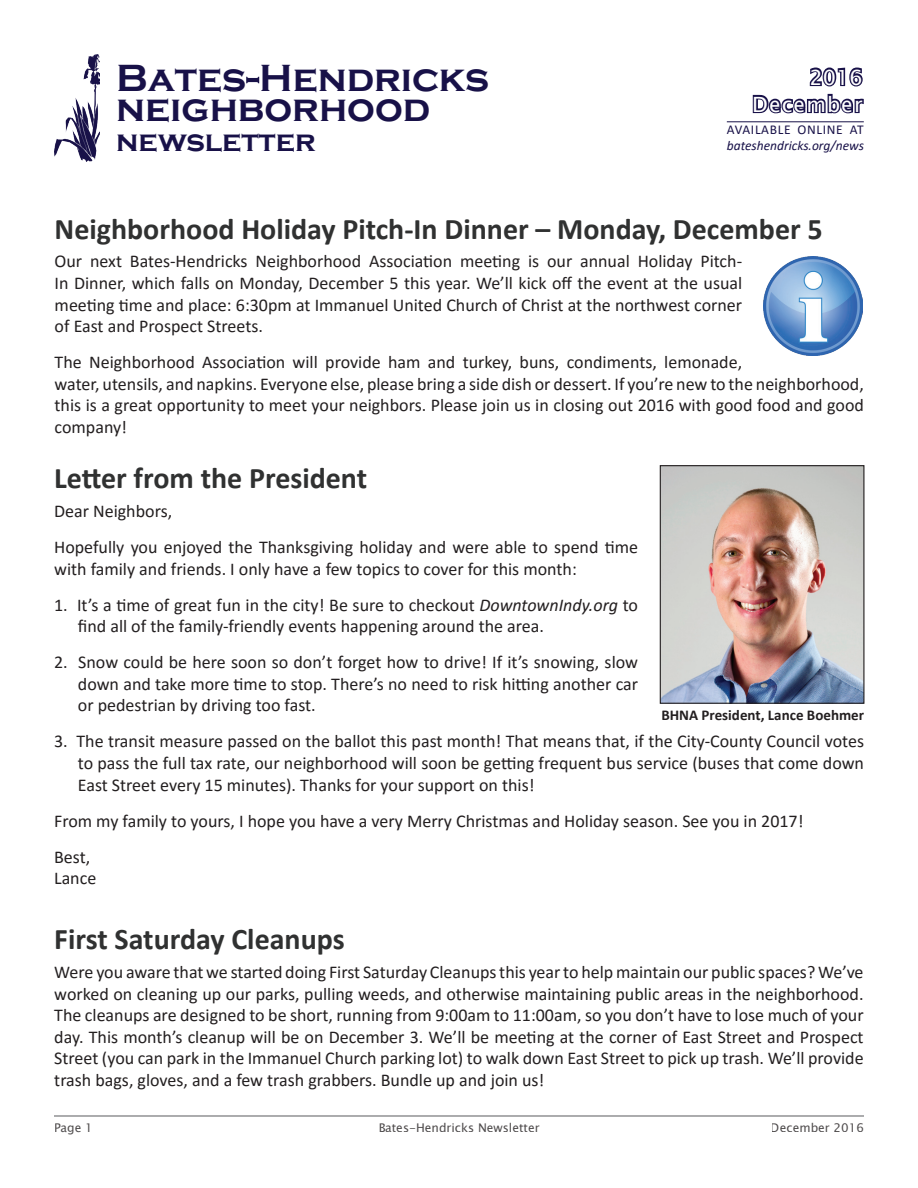
<style>
.page{position:relative;width:918px;height:1188px;background:#fff}
.page>*{position:absolute;margin:0;border:0;box-sizing:border-box;transform-origin:0 0}
.t1{font:700 39px/30px "Copperplate Gothic";color:#181148}
.t2{font:700 30px "Calibri";color:#303131}
.t3{font:700 30px "Copperplate Gothic";color:#181148}
.t4{font:21px/27px "Lucida Sans Unicode";letter-spacing:.05em;color:#fff;text-align:right}
.t5{font:18px/21.6px "Calibri";color:#231f20;text-align:justify}
.t6{font:700 15px "Calibri";color:#231f20}
.t7{font:italic 13.5px "Calibri";color:#181148}
.t8{font:13.5px "Calibri";letter-spacing:.045em;color:#181148}
.t9{font:12px "Lucida Sans Unicode";color:#231f20}
.s1{font-style:italic}
</style>
<div class="page">
<img style="left:55px;top:54px;width:45px;height:107px">
<hr style="left:54px;top:1115px;width:810px;height:2px;background:#6c6d70">
<svg style="left:752px;top:67px;width:112px;height:47px"></svg>
<img style="left:662px;top:467px;width:200px;height:235px">
<div style="left:660px;top:465px;width:204px;height:239px;border:1px solid #231f20"></div>
<hr style="left:727px;top:121px;width:137px;height:1px;background:#181148">
<img style="left:764px;top:257px;width:99px;height:98px">
<h1 class="t1" style="left:116px;top:63px;width:374px">Bates-Hendricks neighborhood</h1>
<h2 class="t3" style="left:116px;top:124px;width:201px">newsletter</h2>
<p class="t4" style="left:752px;top:64px;width:112px">2016<br>December</p>
<p class="t8" style="left:727px;top:120px;width:138px">Available online at</p>
<p class="t7" style="left:727px;top:136px;width:139px">bateshendricks.org/news</p>
<h2 class="t2" style="left:55px;top:207px;width:770px">Neighborhood Holiday Pitch-In Dinner – Monday, December 5</h2>
<p class="t5" style="left:55px;top:250px;width:689px">Our next Bates-Hendricks Neighborhood Association meeting is our annual Holiday Pitch-In Dinner, which falls on Monday, December 5 this year. We’ll kick off the event at the usual meeting time and place: 6:30pm at Immanuel United Church of Christ at the northwest corner of East and Prospect Streets.</p>
<p class="t5" style="left:55px;top:351px;width:811px;text-align:left">The Neighborhood Association will provide ham and turkey, buns, condiments, lemonade,<br>water, utensils, and napkins. Everyone else, please bring a side dish or dessert. If you’re new to the neighborhood, this is a great opportunity to meet your neighbors. Please join us in closing out 2016 with good food and good company!</p>
<h2 class="t2" style="left:54px;top:457px;width:315px">Letter from the President</h2>
<p class="t5" style="left:54px;top:493px;width:585px;line-height:36px">Dear N eighbors,<br>Hopefully you enjoyed the Thanksgiving holiday and were able to spend time</p>
<p class="t5" style="left:54px;top:557px;width:524px">with family and friends. I only have a few topics to cover for this month:</p>
<p class="t5" style="left:78px;top:593px;width:562px;text-indent:-24px">1. It’s a time of great fun in the city! Be sure to checkout <span class="s1">DowntownIndy.org</span> to find all of the family-friendly events happening around the area.</p>
<p class="t5" style="left:78px;top:651px;width:562px;text-indent:-24px">2. Snow could be here soon so don’t forget how to drive! If it’s snowing, slow down and take more time to stop. There’s no need to risk hitting another car or pedestrian by driving too fast.</p>
<p class="t5" style="left:78px;top:730px;width:788px;text-indent:-24px">3. The transit measure passed on the ballot this past month! That means that, if the City-County Council votes to pass the full tax rate, our neighborhood will soon be getting frequent bus service (buses that come down East Street every 15 minutes). Thanks for your support on this!</p>
<p class="t5" style="left:54px;top:802px;width:751px;line-height:36px">From my family to yours, I hope you have a very Merry Christmas and Holiday season. See you in 2017!<br>Best,</p>
<p class="t5" style="left:54px;top:867px;width:44px">Lance</p>
<p class="t6" style="left:661px;top:704px;width:204px">BHNA President, Lance Boehmer</p>
<h2 class="t2" style="left:54px;top:918px;width:292px">First Saturday Cleanups</h2>
<p class="t5" style="left:54px;top:961px;width:811px">Were you aware that we started doing First Saturday Cleanups this year to help maintain our public spaces? We’ve worked on cleaning up our parks, pulling weeds, and otherwise maintaining public areas in the neighborhood.<br>The cleanups are designed to be short, running from 9:00am to 11:00am, so you don’t have to lose much of your day. This month’s cleanup will be on December 3. We’ll be meeting at the corner of East Street and Prospect Street (you can park in the Immanuel Church parking lot) to walk down East Street to pick up trash. We’ll provide trash bags, gloves, and a few trash grabbers. Bundle up and join us!</p>
<p class="t9" style="left:54px;top:1118px;width:40px">Page 1</p>
<p class="t9" style="left:378px;top:1118px;width:163px">Bates-Hendricks Newsletter</p>
<p class="t9" style="left:771px;top:1118px;width:94px">December 2016</p>
</div>
